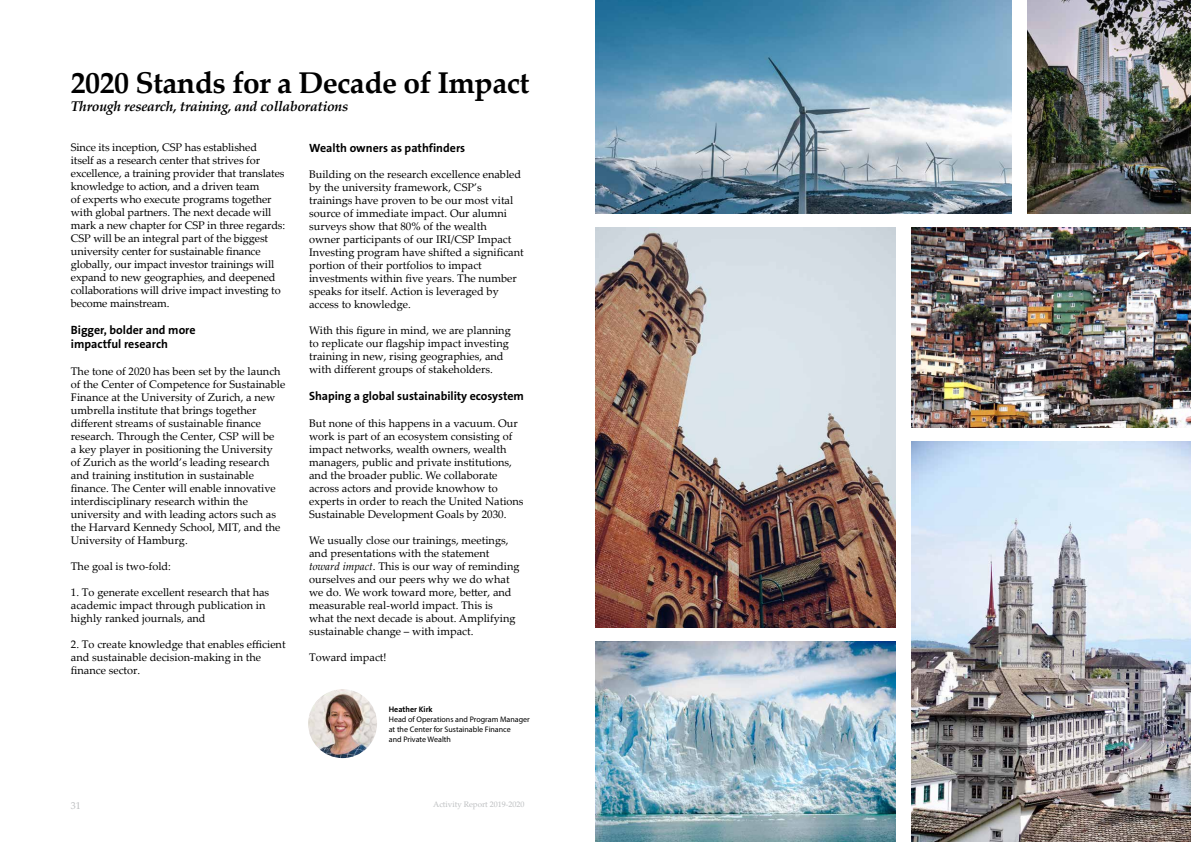
<style>
.page{position:relative;width:1191px;height:842px;background:#fff}
.page>*{position:absolute;margin:0;border:0;box-sizing:border-box;transform-origin:0 0}
.t1{font:700 30px "Palatino Linotype";letter-spacing:-.02em;color:#000}
.t2{font:italic 700 14px "Palatino Linotype";letter-spacing:-.02em;color:#000}
.t3{font:700 12px/14px "The Sans B7";color:#000}
.t4{font:11px/13px "Palatino Linotype";color:#000}
.t5{font:10px "Palatino Linotype";color:#bcbec0}
.t6{font:8px/10px "Myriad Pro";color:#000}
.t7{font:8px "Palatino Linotype";color:#bcbec0}
.t8{font:700 8px "The Sans B7";color:#000}
.s1{font-style:italic}
</style>
<div class="page">
<img style="left:308px;top:689px;width:69px;height:69px;border-radius:34px">
<img style="left:595px;top:227px;width:300px;height:400px">
<img style="left:911px;top:442px;width:280px;height:400px">
<img style="left:595px;top:642px;width:300px;height:200px">
<img style="left:911px;top:227px;width:280px;height:200px">
<img style="left:1027px;top:0;width:164px;height:213px">
<img style="left:595px;top:0;width:416px;height:213px">
<h1 class="t1" style="left:71px;top:61px;width:460px">2020 Stands for a Decade of Impact</h1>
<p class="t2" style="left:71px;top:96px;width:279px">Through research, training, and collaborations</p>
<p class="t4" style="left:71px;top:140px;width:216px">Since its inception, CSP has established<br>itself as a research center that strives for excellence, a training provider that translates knowledge to action, and a driven team<br>of experts who execute programs together with global partners. The next decade will mark a new chapter for CSP in three regards:<br>CSP will be an integral part of the biggest university center for sustainable finance globally, our impact investor trainings will expand to new geographies, and deepened collaborations will drive impact investing to become mainstream.</p>
<p class="t3" style="left:71px;top:323px;width:126px">Bigger, bolder and more impactful research</p>
<p class="t4" style="left:71px;top:364px;width:216px">The tone of 2020 has been set by the launch of the Center of Competence for Sustainable Finance at the University of Zurich, a new umbrella institute that brings together different streams of sustainable finance research. Through the Center, CSP will be<br>a key player in positioning the University of Zurich as the world’s leading research and training institution in sustainable finance. The Center will enable innovative interdisciplinary research within the university and with leading actors such as the Harvard Kennedy School, MIT, and the University of Hamburg.</p>
<p class="t4" style="left:71px;top:559px;width:102px">The goal is two-fold:</p>
<p class="t4" style="left:71px;top:585px;width:200px">1. To generate excellent research that has academic impact through publication in highly ranked journals, and</p>
<p class="t4" style="left:71px;top:637px;width:216px">2. To create knowledge that enables efficient and sustainable decision-making in the finance sector.</p>
<p class="t3" style="left:309px;top:141px;width:158px">Wealth owners as pathfinders</p>
<p class="t4" style="left:309px;top:167px;width:216px">Building on the research excellence enabled by the university framework, CSP’s trainings have proven to be our most vital source of immediate impact. Our alumni surveys show that 80% of the wealth<br>owner participants of our IRI/CSP Impact Investing program have shifted a significant portion of their portfolios to impact investments within five years. The number speaks for itself. Action is leveraged by access to knowledge.</p>
<p class="t4" style="left:309px;top:323px;width:203px">With this figure in mind, we are planning to replicate our flagship impact investing training in new, rising geographies, and with different groups of stakeholders.</p>
<p class="t3" style="left:309px;top:389px;width:216px">Shaping a global sustainability ecosystem</p>
<p class="t4" style="left:309px;top:416px;width:216px">But none of this happens in a vacuum. Our work is part of an ecosystem consisting of impact networks, wealth owners, wealth managers, public and private institutions, and the broader public. We collaborate across actors and provide knowhow to experts in order to reach the United Nations Sustainable Development Goals by 2030.</p>
<p class="t4" style="left:309px;top:533px;width:212px">We usually close our trainings, meetings, and presentations with the statement <span class="s1">toward impact</span>. This is our way of reminding ourselves and our peers why we do what we do. We work toward more, better, and measurable real-world impact. This is what the next decade is about. Amplifying sustainable change – with impact.</p>
<p class="t4" style="left:309px;top:650px;width:79px">Toward impact!</p>
<p class="t8" style="left:389px;top:705px;width:45px">Heather Kirk</p>
<p class="t6" style="left:389px;top:714px;width:142px">Head of Operations and Program Manager at the Center for Sustainable Finance<br>and Private Wealth</p>
<p class="t5" style="left:71px;top:798px;width:11px">31</p>
<p class="t7" style="left:433px;top:799px;width:93px">Activity Report 2019-2020</p>
</div>
